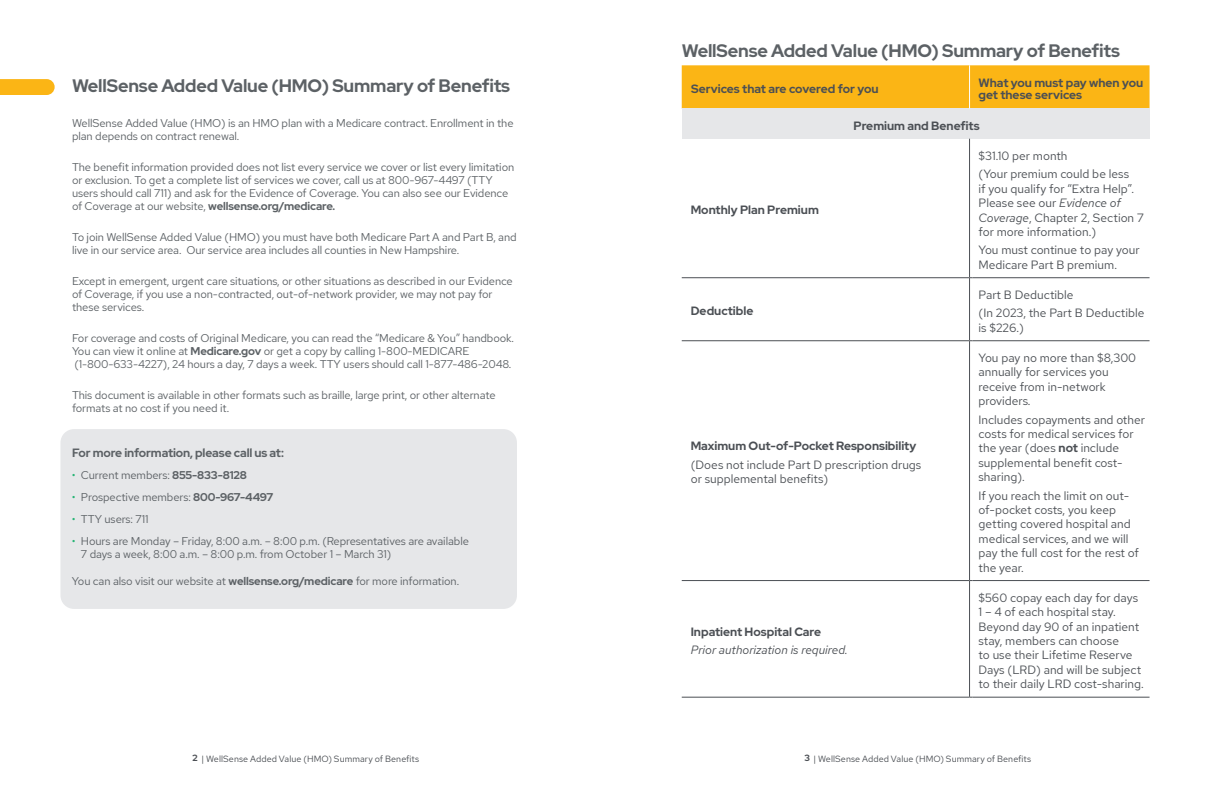
<style>
.page{position:relative;width:1224px;height:792px;background:#fff}
.page>*{position:absolute;margin:0;border:0;box-sizing:border-box;transform-origin:0 0}
.t1{font:700 18px "Red Hat Display";letter-spacing:-.01em;color:#5c6165}
.t2{font:12px/14.4px "Red Hat Text";color:#4b4f54}
.t3{font:700 12px/12.9px "Red Hat Display";color:#4b4f54}
.t4{font:700 12px "Red Hat Display";letter-spacing:-.01em;color:#5c6165}
.t5{font:italic 12px "Red Hat Text";color:#4b4f54}
.t6{font:11.2px/13px "Red Hat Text";letter-spacing:-.01em;color:#5c6165}
.t7{font:9px "Red Hat Text";letter-spacing:.01em;color:#4b4f54}
.s1{font-family:"Red Hat Display";font-weight:700}
.s2{color:#25b474}
.s3{font-style:italic}
</style>
<div class="page">
<div style="left:60px;top:429px;width:457px;height:180px;background:#e6e7e9;border-radius:14px"></div>
<div style="left:682px;top:65px;width:468px;height:43px;background:#fbb515"></div>
<div style="left:682px;top:108px;width:468px;height:31px;background:#e6e7e9"></div>
<hr style="left:969px;top:65px;width:1px;height:43px;background:#fff">
<hr style="left:969px;top:139px;width:1px;height:138px;background:#4b4f54">
<hr style="left:682px;top:277px;width:288px;height:1px;background:#4b4f54">
<hr style="left:682px;top:340px;width:288px;height:1px;background:#4b4f54">
<hr style="left:969px;top:278px;width:1px;height:62px;background:#4b4f54">
<hr style="left:969px;top:341px;width:1px;height:239px;background:#4b4f54">
<hr style="left:973px;top:277px;width:177px;height:1px;background:#4b4f54">
<hr style="left:973px;top:340px;width:177px;height:1px;background:#4b4f54">
<hr style="left:682px;top:580px;width:288px;height:1px;background:#4b4f54">
<hr style="left:969px;top:581px;width:1px;height:116px;background:#4b4f54">
<hr style="left:973px;top:580px;width:177px;height:1px;background:#4b4f54">
<hr style="left:682px;top:697px;width:288px;height:1px;background:#4b4f54">
<hr style="left:973px;top:697px;width:177px;height:1px;background:#4b4f54">
<svg style="left:0;top:79px;width:55px;height:16px"></svg>
<h1 class="t1" style="left:72px;top:74px;width:440px">WellSense Added Value (HMO) Summary of Benefits</h1>
<p class="t6" style="left:72px;top:116px;width:443px">WellSense Added Value (HMO) is an HMO plan with a Medicare contract. Enrollment in the plan depends on contract renewal.</p>
<p class="t6" style="left:72px;top:160px;width:444px">The benefit information provided does not list every service we cover or list every limitation or exclusion. To get a complete list of services we cover, call us at 800-967-4497 (TTY users should call 711) and ask for the Evidence of Coverage. You can also see our Evidence of Coverage at our website, <span class="s1">wellsense.org/medicare.</span></p>
<p class="t6" style="left:72px;top:230px;width:446px">To join WellSense Added Value (HMO) you must have both Medicare Part A and Part B, and live in our service area. Our service area includes all counties in New Hampshire.</p>
<p class="t6" style="left:72px;top:274px;width:442px">Except in emergent, urgent care situations, or other situations as described in our Evidence of Coverage, if you use a non-contracted, out-of-network provider, we may not pay for these services.</p>
<p class="t6" style="left:72px;top:331px;width:444px">For coverage and costs of Original Medicare, you can read the “Medicare &amp; You” handbook.<br>You can view it online at <span class="s1">Medicare.gov</span> or get a copy by calling 1-800-MEDICARE (1-800-633-4227), 24 hours a day, 7 days a week. TTY users should call 1-877-486-2048.</p>
<p class="t6" style="left:72px;top:388px;width:425px">This document is available in other formats such as braille, large print, or other alternate formats at no cost if you need it.</p>
<p class="t4" style="left:72px;top:445px;width:213px">For more information, please call us at:</p>
<p class="t6" style="left:72px;top:468px;width:176px"><span class="s2">•</span> Current members: <span class="s1">855-833-8128</span></p>
<p class="t6" style="left:72px;top:490px;width:203px"><span class="s2">•</span> Prospective members: <span class="s1">800-967-4497</span></p>
<p class="t6" style="left:72px;top:512px;width:78px"><span class="s2">•</span> TTY users: 711</p>
<p class="t6" style="left:81px;top:534px;width:389px;text-indent:-9px"><span class="s2">•</span> Hours are Monday – Friday, 8:00 a.m. – 8:00 p.m. (Representatives are available<br>7 days a week, 8:00 a.m. – 8:00 p.m. from October 1 – March 31)</p>
<p class="t6" style="left:72px;top:574px;width:389px">You can also visit our website at <span class="s1">wellsense.org/medicare</span> for more information.</p>
<h1 class="t1" style="left:682px;top:39px;width:440px">WellSense Added Value (HMO) Summary of Benefits</h1>
<p class="t3" style="left:691px;top:82px;width:189px">Services that are covered for you</p>
<p class="t3" style="left:979px;top:76px;width:166px">What you must pay when you get these services</p>
<p class="t3" style="left:854px;top:119px;width:128px">Premium and Benefits</p>
<p class="t3" style="left:691px;top:204px;width:130px">Monthly Plan Premium</p>
<p class="t3" style="left:691px;top:305px;width:64px">Deductible</p>
<p class="t3" style="left:691px;top:440px;width:227px">Maximum Out-of-Pocket Responsibility</p>
<p class="t2" style="left:691px;top:457px;width:232px">(Does not include Part D prescription drugs or supplemental benefits)</p>
<p class="t3" style="left:691px;top:625px;width:132px">Inpatient Hospital Care</p>
<p class="t5" style="left:691px;top:642px;width:159px">Prior authorization is required.</p>
<p class="t2" style="left:979px;top:146px;width:152px;line-height:18.4px">$31.10 per month<br>(Your premium could be less</p>
<p class="t2" style="left:979px;top:181px;width:167px">if you qualify for “Extra Help”.<br>Please see our <span class="s3">Evidence of<br>Coverage</span>, Chapter 2, Section 7 for more information.)</p>
<p class="t2" style="left:979px;top:243px;width:163px">You must continue to pay your<br>Medicare Part B premium.</p>
<p class="t2" style="left:979px;top:285px;width:168px;line-height:18.4px">Part B Deductible<br>(In 2023, the Part B Deductible</p>
<p class="t2" style="left:979px;top:320px;width:47px">is $226.)</p>
<p class="t2" style="left:979px;top:350px;width:159px">You pay no more than $8,300 annually for services you receive from in-network providers.</p>
<p class="t2" style="left:979px;top:412px;width:168px">Includes copayments and other costs for medical services for the year (does <span class="s1">not</span> include supplemental benefit cost&shy;sharing).</p>
<p class="t2" style="left:979px;top:488px;width:162px">If you reach the limit on out&shy;of-pocket costs, you keep getting covered hospital and medical services, and we will pay the full cost for the rest of the year.</p>
<p class="t2" style="left:979px;top:590px;width:167px">$560 copay each day for days<br>1 – 4 of each hospital stay.<br>Beyond day 90 of an inpatient stay, members can choose<br>to use their Lifetime Reserve<br>Days (LRD) and will be subject to their daily LRD cost-sharing.</p>
<p class="t7" style="left:193px;top:752px;width:228px"><span class="s1">2</span> | WellSense Added Value (HMO) Summary of Benefits</p>
<p class="t7" style="left:805px;top:752px;width:228px"><span class="s1">3</span> | WellSense Added Value (HMO) Summary of Benefits</p>
</div>
